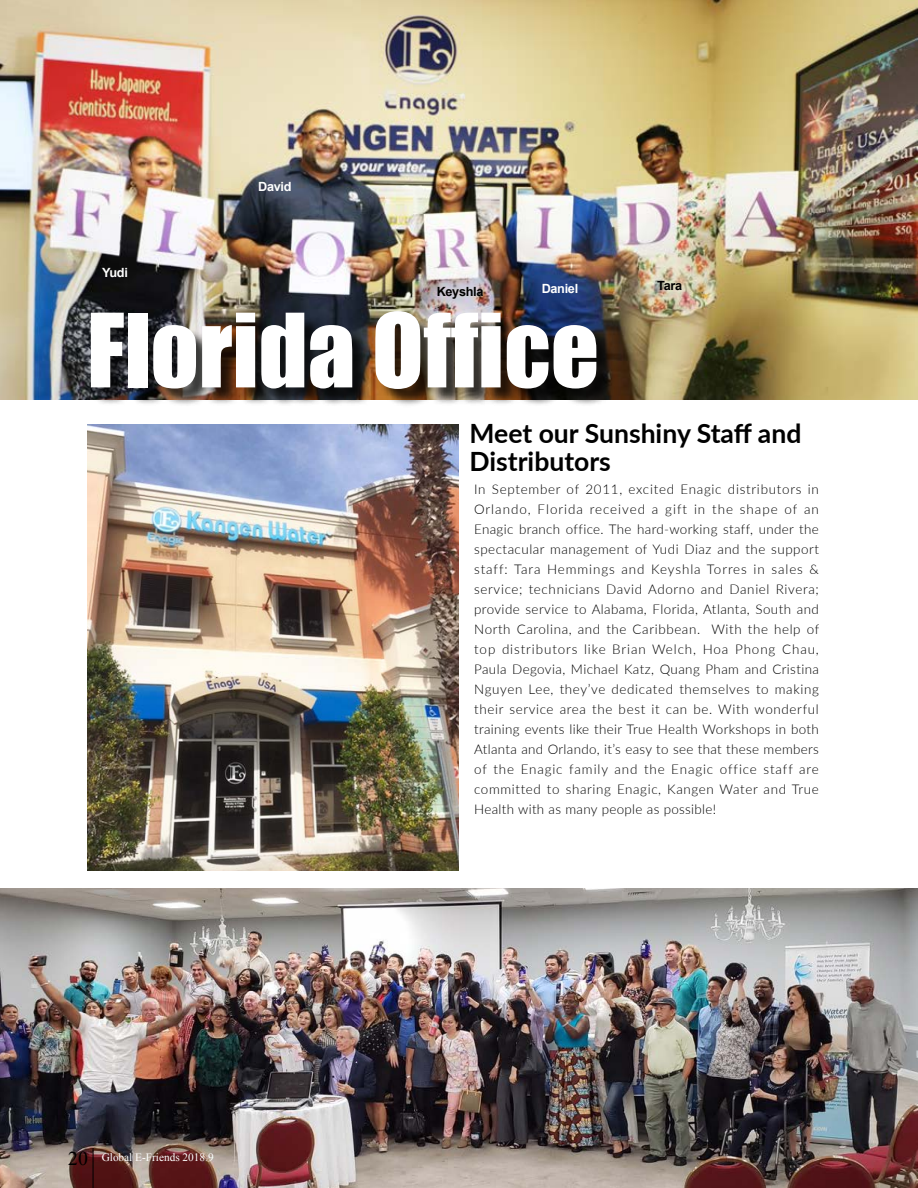
<style>
.page{position:relative;width:918px;height:1188px;background:#fff}
.page>*{position:absolute;margin:0;border:0;box-sizing:border-box;transform-origin:0 0}
.t1{font:94.5px "Impact";color:#fff}
.t2{font:700 26.55px/28.2px "Lato";color:#000}
.t3{font:300 13.35px/20px "Lato";letter-spacing:.025em;color:#000;text-align:justify}
.t4{font:700 12.75px "Arial";letter-spacing:-.025em;color:#fff}
.t5{font:700 12.75px "Arial";letter-spacing:-.025em;color:#000}
.t6{font:11.25px "Times New Roman";color:#fff}
.s1{font-size:19.8px;color:#000}
</style>
<div class="page">
<img style="left:0;top:0;width:918px;height:400px">
<div style="left:93px;top:314px;width:522px;height:94px;background:#000;opacity:.75"></div>
<img style="left:0;top:889px;width:918px;height:299px">
<img style="left:87px;top:425px;width:371px;height:445px">
<hr style="left:93px;top:1148px;width:1px;height:40px;background:#000">
<p class="t4" style="left:102px;top:264px;width:27px">Yudi</p>
<p class="t4" style="left:258px;top:178px;width:35px">David</p>
<p class="t5" style="left:437px;top:283px;width:48px">Keyshla</p>
<p class="t4" style="left:542px;top:281px;width:38px">Daniel</p>
<h1 class="t1" style="left:87px;top:277px;width:514px">Florida Office</h1>
<p class="t5" style="left:657px;top:277px;width:26px">Tara</p>
<h2 class="t2" style="left:470px;top:418px;width:333px">Meet our Sunshiny Staff and<br>Distributors</h2>
<p class="t6" style="left:68px;top:1149px;width:147px"><span class="s1">20</span> Global E-Friends 2018.9</p>
<p class="t3" style="left:474px;top:479px;width:347px">In September of 2011, excited Enagic distributors in Orlando, Florida received a gift in the shape of an Enagic branch office. The hard-working staff, under the spectacular management of Yudi Diaz and the support staff: Tara Hemmings and Keyshla Torres in sales &amp; service; technicians David Adorno and Daniel Rivera; provide service to Alabama, Florida, Atlanta, South and North Carolina, and the Caribbean. With the help of top distributors like Brian Welch, Hoa Phong Chau, Paula Degovia, Michael Katz, Quang Pham and Cristina Nguyen Lee, they’ve dedicated themselves to making their service area the best it can be. With wonderful training events like their True Health Workshops in both Atlanta and Orlando, it’s easy to see that these members of the Enagic family and the Enagic office staff are committed to sharing Enagic, Kangen Water and True Health with as many people as possible!</p>
</div>
